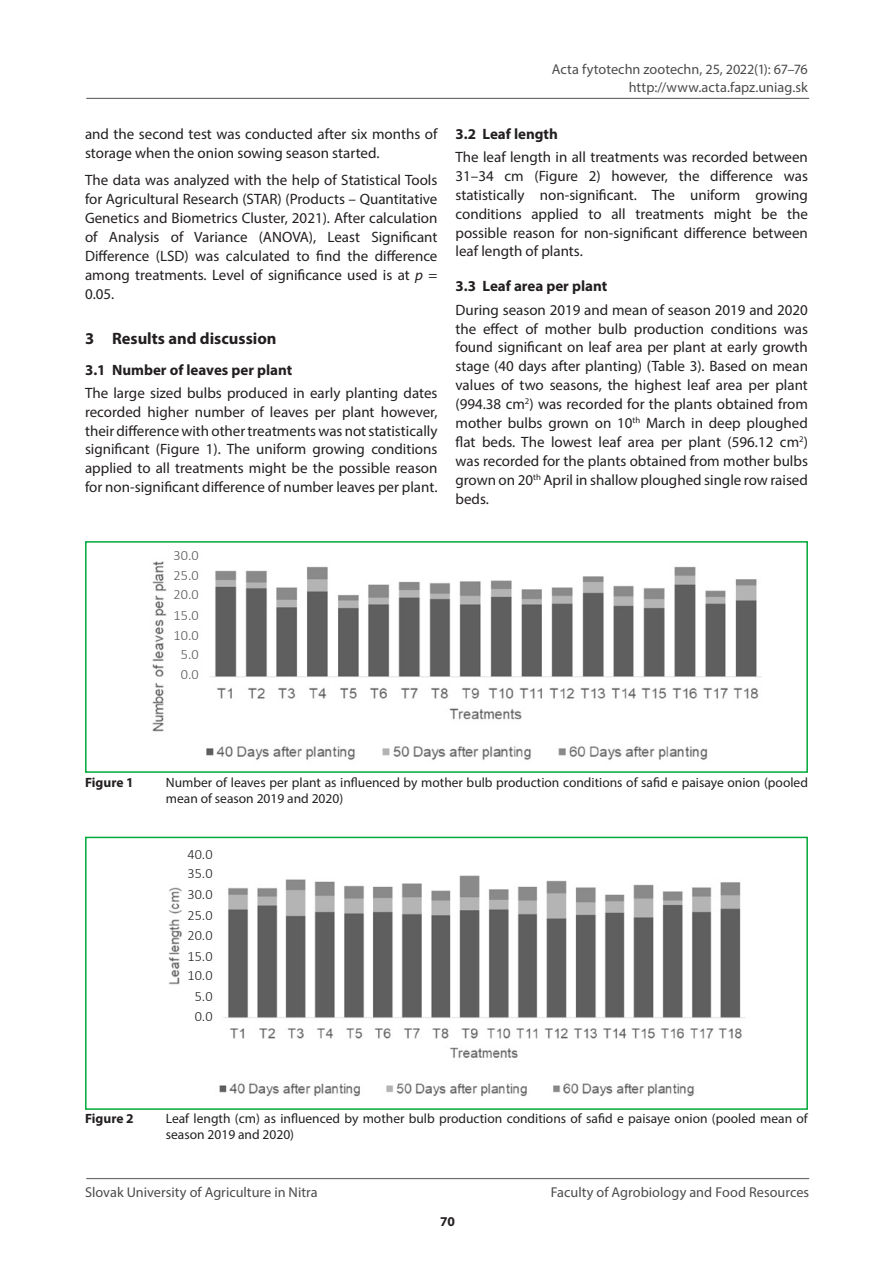
<style>
.page{position:relative;width:893px;height:1263px;background:#fff}
.page>*{position:absolute;margin:0;border:0;box-sizing:border-box;transform-origin:0 0}
.t1{font:700 16.5px "Myriad Pro";color:#231f20}
.t2{font:15px/18.9px "Myriad Pro";color:#231f20;text-align:justify}
.t3{font:700 15px "Myriad Pro";color:#231f20}
.t4{font:14.25px/17.1px "Myriad Pro";color:#4b4c4d;text-align:right}
.t5{font:300 14.25px/21px "Calibri";color:#231f20}
.t6{font:300 14.25px/19.5px "Calibri";color:#57585a;text-align:justify}
.t7{font:13.5px/16.2px "Myriad Pro";color:#231f20}
.t8{font:700 13.5px "Myriad Pro";color:#231f20}
.s1{font-style:italic}
</style>
<div class="page">
<hr style="left:86px;top:98px;width:723px;height:1px;background:#6c6d70">
<hr style="left:86px;top:1178px;width:723px;height:1px;background:#6c6d70">
<img style="left:152px;top:561px;width:610px;height:199px">
<div style="left:85px;top:541px;width:723px;height:232px;border:2px solid #00a93a"></div>
<img style="left:169px;top:875px;width:576px;height:222px">
<div style="left:85px;top:837px;width:723px;height:273px;border:2px solid #00a93a"></div>
<div style="left:169px;top:550px;width:30px;height:173px;background:#fff"></div>
<div style="left:183px;top:848px;width:30px;height:189px;background:#fff"></div>
<p class="t2" style="left:85px;top:124px;width:354px">and the second test was conducted after six months of storage when the onion sowing season started.</p>
<p class="t2" style="left:85px;top:170px;width:354px">The data was analyzed with the help of Statistical Tools for Agricultural Research (STAR) (Products – Quantitative Genetics and Biometrics Cluster, 2021). After calculation of Analysis of Variance (ANOVA), Least Significant Difference (LSD) was calculated to find the difference among treatments. Level of significance used is at <span class="s1">p</span> = 0.05.</p>
<p class="t1" style="left:85px;top:328px;width:193px">3 Results and discussion</p>
<p class="t3" style="left:85px;top:360px;width:209px">3.1 Number of leaves per plant</p>
<p class="t2" style="left:85px;top:383px;width:354px">The large sized bulbs produced in early planting dates recorded higher number of leaves per plant however, their difference with other treatments was not statistically significant (Figure 1). The uniform growing conditions applied to all treatments might be the possible reason for non-significant difference of number leaves per plant.</p>
<p class="t4" style="left:552px;top:61px;width:257px">Acta fytotechn zootechn, 25, 2022(1): 67–76 http://www.acta.fapz.uniag.sk</p>
<p class="t3" style="left:455px;top:124px;width:104px">3.2 Leaf length</p>
<p class="t2" style="left:455px;top:147px;width:354px">The leaf length in all treatments was recorded between 31–34 cm (Figure 2) however, the difference was statistically non-significant. The uniform growing conditions applied to all treatments might be the possible reason for non-significant difference between leaf length of plants.</p>
<p class="t3" style="left:455px;top:277px;width:153px">3.3 Leaf area per plant</p>
<p class="t2" style="left:455px;top:300px;width:354px">During season 2019 and mean of season 2019 and 2020 the effect of mother bulb production conditions was found significant on leaf area per plant at early growth stage (40 days after planting) (Table 3). Based on mean values of two seasons, the highest leaf area per plant (994.38 cm<sup>2</sup>) was recorded for the plants obtained from mother bulbs grown on 10<sup>th</sup> March in deep ploughed flat beds. The lowest leaf area per plant (596.12 cm<sup>2</sup>) was recorded for the plants obtained from mother bulbs grown on 20<sup>th</sup> April in shallow ploughed single row raised beds.</p>
<p class="t6" style="left:174px;top:546px;width:27px">30.0<br>25.0<br>20.0</p>
<p class="t6" style="left:174px;top:606px;width:27px;text-align:center">15.0<br>10.0<br>5.0<br>0.0</p>
<p class="t8" style="left:85px;top:774px;width:50px">Figure 1</p>
<p class="t7" style="left:166px;top:774px;width:644px">Number of leaves per plant as influenced by mother bulb production conditions of safid e paisaye onion (pooled mean of season 2019 and 2020)</p>
<p class="t5" style="left:187px;top:844px;width:27px;line-height:19.5px">40.0<br>35.0</p>
<p class="t5" style="left:187px;top:884px;width:27px">30.0<br>25.0</p>
<p class="t5" style="left:187px;top:924px;width:27px">20.0<br>15.0</p>
<p class="t5" style="left:187px;top:965px;width:27px;text-align:center">10.0<br>5.0</p>
<p class="t5" style="left:195px;top:1005px;width:19px">0.0</p>
<p class="t8" style="left:85px;top:1110px;width:50px">Figure 2</p>
<p class="t7" style="left:166px;top:1110px;width:644px">Leaf length (cm) as influenced by mother bulb production conditions of safid e paisaye onion (pooled mean of season 2019 and 2020)</p>
<p class="t4" style="left:85px;top:1183px;width:234px">Slovak University of Agriculture in Nitra</p>
<p class="t4" style="left:551px;top:1183px;width:260px">Faculty of Agrobiology and Food Resources</p>
<p class="t8" style="left:440px;top:1212px;width:16px">70</p>
</div>
